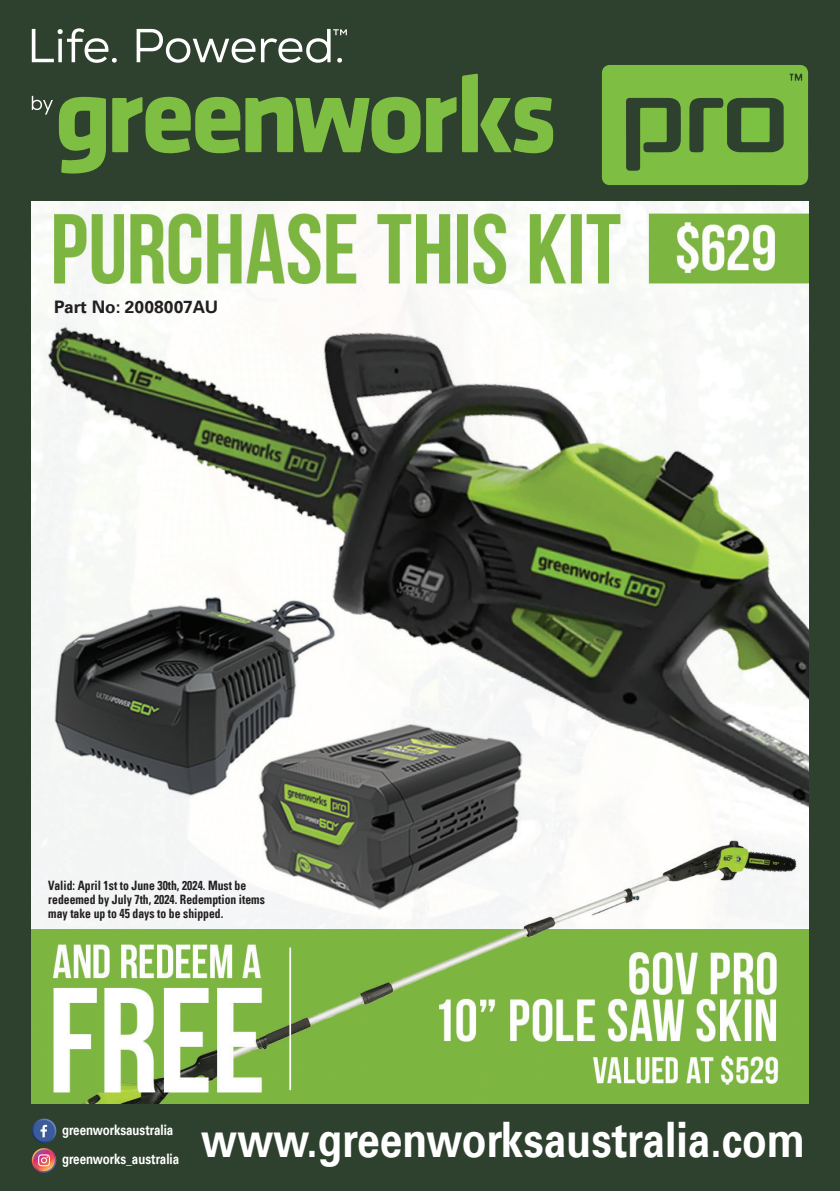
<style>
.page{position:relative;width:840px;height:1191px;background:#fff}
.page>*{position:absolute;margin:0;border:0;box-sizing:border-box;transform-origin:0 0}
.t1{font:700 49px "Univers LT";color:#fff;scale:.83 1}
.t2{font:700 17.2px "Univers LT";color:#231f20}
.t3{font:700 14.4px "Univers LT";color:#fff;scale:.8 1}
.t4{font:700 condensed 13px/14px "Univers LT";color:#231f20;scale:.9 1}
</style>
<div class="page">
<div style="left:0;top:0;width:839px;height:1191px;background:#2e402e"></div>
<img style="left:32px;top:201px;width:775px;height:902px">
<svg style="left:32px;top:28px;width:85px;height:35px"></svg>
<svg style="left:136px;top:29px;width:210px;height:34px"></svg>
<svg style="left:32px;top:96px;width:21px;height:19px"></svg>
<svg style="left:602px;top:65px;width:205px;height:120px"></svg>
<svg style="left:59px;top:97px;width:47px;height:77px"></svg>
<svg style="left:112px;top:74px;width:441px;height:80px"></svg>
<svg style="left:32px;top:1148px;width:24px;height:24px"></svg>
<svg style="left:33px;top:1149px;width:22px;height:22px"></svg>
<svg style="left:38px;top:1154px;width:12px;height:12px"></svg>
<svg style="left:32px;top:1118px;width:24px;height:25px"></svg>
<div style="left:33px;top:1120px;width:22px;height:21px;background:#3b5b9b;border-radius:50%"></div>
<svg style="left:41px;top:1124px;width:6px;height:13px"></svg>
<h2 class="t2" style="left:54px;top:297px;width:165px">Part No: 2008007AU</h2>
<p class="t4" style="left:48px;top:878px;width:242px">Valid: April 1st to June 30th, 2024. Must be redeemed by July 7th, 2024. Redemption items may take up to 45 days to be shipped.</p>
<p class="t3" style="left:62px;top:1121px;width:140px">greenworksaustralia</p>
<p class="t3" style="left:62px;top:1150px;width:148px">greenworks_australia</p>
<h1 class="t1" style="left:201px;top:1110px;width:729px">www.greenworksaustralia.com</h1>
</div>
